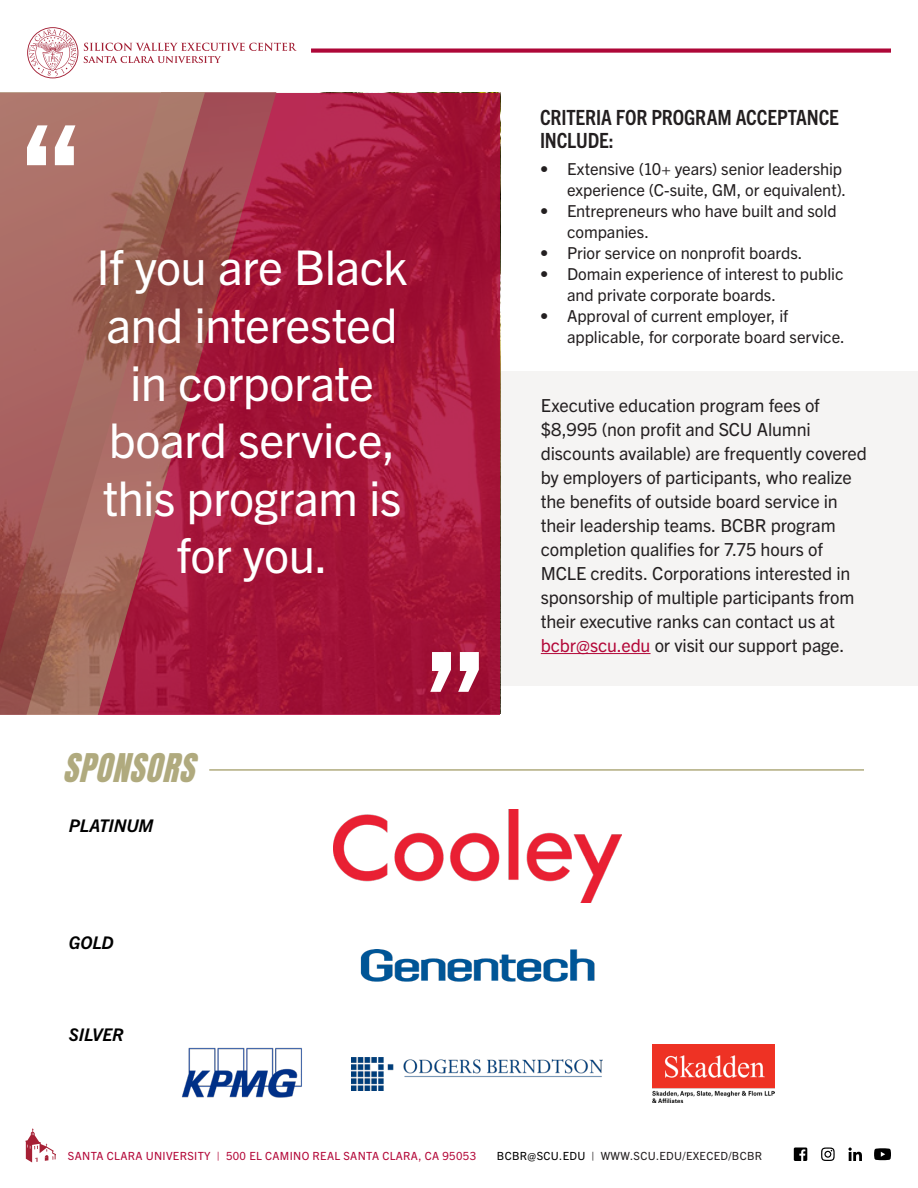
<style>
.page{position:relative;width:918px;height:1188px;background:#fff}
.page>*{position:absolute;margin:0;border:0;box-sizing:border-box;transform-origin:0 0}
.t1{font:48px/57.6px "Trade Gothic Next LT Pro";letter-spacing:-.015em;color:#fff;text-align:center}
.COVER_-_Subheading{font:italic 33px "Anton";color:#b0aa7e}
.Body_Text{font:700 condensed 21px/22.5px "Trade Gothic Next LT Pro";letter-spacing:-.01em;color:#231f20}
.Body_Text_-_larger{font:18px/24px "Trade Gothic Next LT Pro";letter-spacing:-.005em;color:#231f20}
.t2{font:italic 700 17.4px "Trade Gothic Next LT Pro";letter-spacing:-.01em;color:#000}
.t3{font:16.5px/21px "Trade Gothic Next LT Pro";letter-spacing:-.005em;color:#231f20}
.t4{font:11.25px "Trade Gothic Next LT Pro";letter-spacing:.03em;color:#b30738}
.t5{font:11.25px "Trade Gothic Next LT Pro";letter-spacing:.03em;color:#231f20}
.s1{color:#b30738}
.s2{color:#000}
</style>
<div class="page">
<svg style="left:25px;top:1128px;width:31px;height:35px"></svg>
<svg style="left:794px;top:1148px;width:13px;height:13px"></svg>
<svg style="left:821px;top:1147px;width:14px;height:14px"></svg>
<svg style="left:848px;top:1148px;width:14px;height:13px"></svg>
<svg style="left:874px;top:1148px;width:17px;height:12px"></svg>
<div style="left:418px;top:371px;width:500px;height:315px;background:#f5f4f3"></div>
<img style="left:334px;top:810px;width:288px;height:92px">
<img style="left:360px;top:950px;width:235px;height:31px">
<img style="left:182px;top:1047px;width:120px;height:51px">
<img style="left:653px;top:1045px;width:121px;height:58px">
<svg style="left:318px;top:93px;width:182px;height:621px;background:#a41539"></svg>
<svg style="left:289px;top:93px;width:29px;height:621px;background:#a51639"></svg>
<svg style="left:0;top:93px;width:289px;height:621px;background:#a44850"></svg>
<div style="left:311px;top:48px;width:580px;height:5px;background:#ae0738"></div>
<svg style="left:430px;top:652px;width:49px;height:40px"></svg>
<svg style="left:27px;top:125px;width:48px;height:40px"></svg>
<hr style="left:541px;top:653px;width:110px;height:1px;background:#b30738">
<hr style="left:209px;top:769px;width:655px;height:2px;background:#b0aa7e">
<img style="left:351px;top:1057px;width:252px;height:33px">
<svg style="left:27px;top:27px;width:51px;height:51px"></svg>
<svg style="left:84px;top:43px;width:213px;height:20px"></svg>
<p class="t1" style="left:97px;top:236px;width:313px">If you are Black and interested in corporate board service, this program is for you.</p>
<p class="COVER_-_Subheading" style="left:62px;top:751px;width:146px">SPONSORS</p>
<p class="t2" style="left:69px;top:814px;width:86px">PLATINUM</p>
<p class="t2" style="left:69px;top:930px;width:46px">GOLD</p>
<p class="t2" style="left:69px;top:1022px;width:56px">SILVER</p>
<p class="Body_Text" style="left:540px;top:105px;width:301px">CRITERIA FOR PROGRAM ACCEPTANCE<br>INCLUDE:</p>
<p class="t3" style="left:540px;top:158px;width:308px;text-align:right">• Extensive (10+ years) senior leadership experience (C-suite, GM, or equivalent).</p>
<p class="t3" style="left:567px;top:200px;width:271px;text-indent:-27px">• Entrepreneurs who have built and sold companies.</p>
<p class="t3" style="left:540px;top:242px;width:264px">• Prior service on nonprofit boards.</p>
<p class="t3" style="left:567px;top:263px;width:278px;text-indent:-27px">• Domain experience of interest to public and private corporate boards.</p>
<p class="t3" style="left:567px;top:305px;width:279px;text-indent:-27px">• Approval of current employer, if applicable, for corporate board service.</p>
<p class="Body_Text_-_larger" style="left:541px;top:392px;width:328px">Executive education program fees of $8,995 (non profit and SCU Alumni discounts available) are frequently covered by employers of participants, who realize the benefits of outside board service in their leadership teams. BCBR program completion qualifies for 7.75 hours of MCLE credits. Corporations interested in sponsorship of multiple participants from their executive ranks can contact us at <span class="s1">bcbr@scu.edu</span> or visit our support page.</p>
<p class="t4" style="left:68px;top:1148px;width:410px">SANTA CLARA UNIVERSITY | 500 EL CAMINO REAL SANTA CLARA, CA 95053</p>
<p class="t5" style="left:497px;top:1148px;width:267px"><span class="s2">BCBR@SCU.EDU</span> | WWW.SCU.EDU/EXECED/BCBR</p>
</div>
